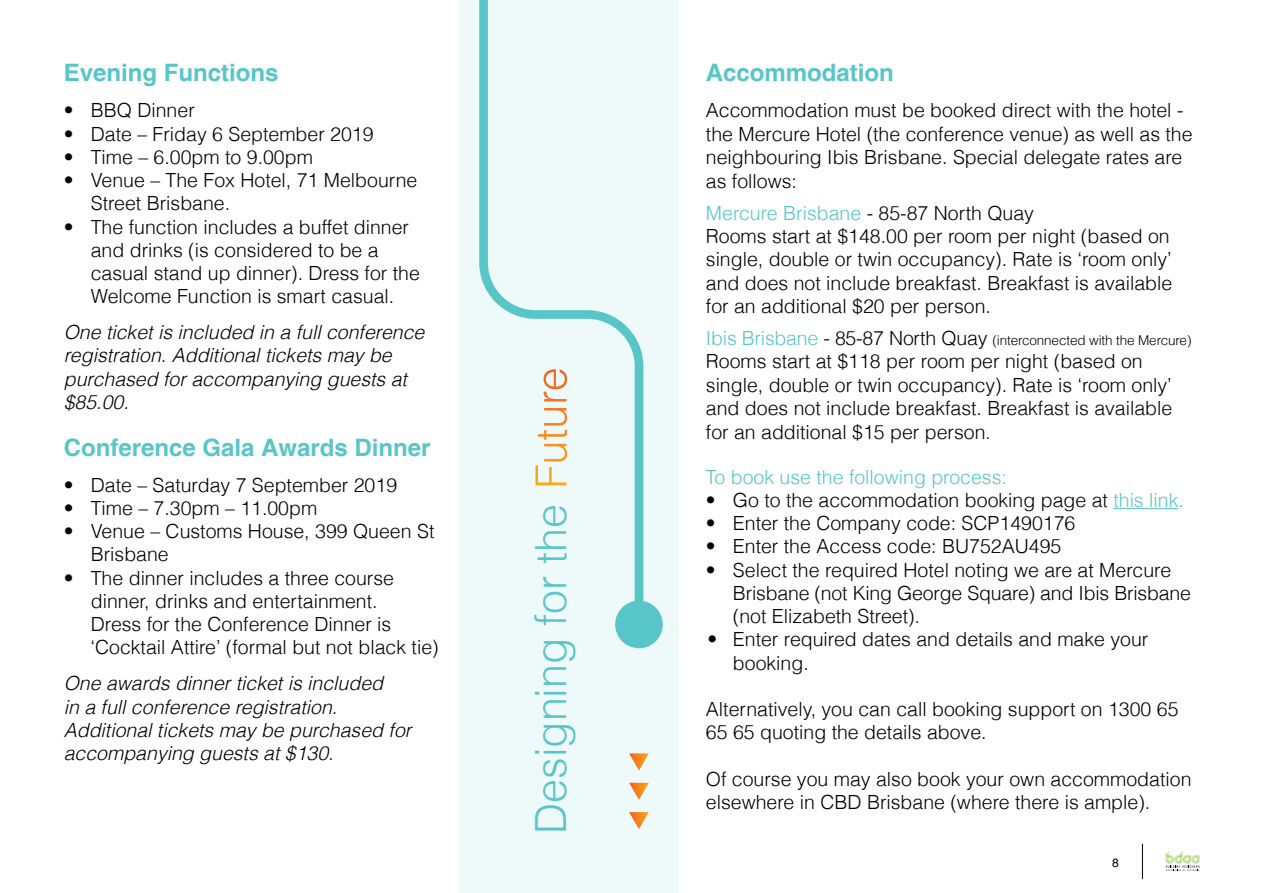
<style>
.page{position:relative;width:1263px;height:893px;background:#fff}
.page>*{position:absolute;margin:0;border:0;box-sizing:border-box;transform-origin:0 0}
.t1{font:300 43.05px "Helvetica";color:#58c5c9}
.t2{font:700 24px "Helvetica";color:#58c5c9}
.t3{font:300 19.5px/23.2px "Helvetica";color:#000}
.t4{font:italic 300 19.5px/23.2px "Helvetica";color:#000}
.t5{font:300 19.5px "Helvetica";color:#58c5c9}
.t6{font:300 13.5px "Helvetica";letter-spacing:-.01em;color:#000}
.t7{font:12px "Helvetica";color:#000}
.s1{color:#fff}
.s2{color:#58c5c9}
.s3{font-size:19.5px;color:#58c5c9}
.s4{font-size:19.5px}
.s5{font-size:18px}
</style>
<div class="page">
<div style="left:459px;top:0;width:219px;height:893px;background:#eef9fa"></div>
<svg style="left:479px;top:0;width:164px;height:620px"></svg>
<svg style="left:629px;top:753px;width:20px;height:17px"></svg>
<svg style="left:629px;top:783px;width:20px;height:17px"></svg>
<svg style="left:629px;top:812px;width:20px;height:17px"></svg>
<hr style="left:1113px;top:508px;width:65px;height:1px;background:#58c5c9">
<div style="left:615px;top:601px;width:48px;height:47px;background:#58c5c9;border-radius:50%"></div>
<svg style="left:1166px;top:851px;width:33px;height:20px"></svg>
<hr style="left:1142px;top:844px;width:1px;height:35px;background:#000">
<p class="t2" style="left:64px;top:58px;width:216px">Evening Functions</p>
<p class="t3" style="left:64px;top:98px;width:133px">• BBQ Dinner</p>
<p class="t3" style="left:64px;top:121px;width:311px">• Date – Friday 6 September 2019</p>
<p class="t3" style="left:64px;top:144px;width:251px">• Time – 6.00pm to 9.00pm</p>
<p class="t3" style="left:91px;top:168px;width:328px;text-indent:-27px">• Venue – The Fox Hotel, 71 Melbourne<br>Street Brisbane.</p>
<p class="t3" style="left:91px;top:214px;width:331px;text-indent:-27px">• The function includes a buffet dinner and drinks (is considered to be a casual stand up dinner). Dress for the Welcome Function is smart casual.</p>
<p class="t4" style="left:64px;top:320px;width:362px">One ticket is included in a full conference registration. Additional tickets may be purchased for accompanying guests at $85.00.</p>
<p class="t2" style="left:64px;top:432px;width:368px">Conference Gala Awards Dinner</p>
<p class="t3" style="left:64px;top:472px;width:335px">• Date – Saturday 7 September 2019</p>
<p class="t3" style="left:64px;top:495px;width:255px">• Time – 7.30pm – 11.00pm</p>
<p class="t3" style="left:91px;top:519px;width:345px;text-indent:-27px">• Venue – Customs House, 399 Queen St<br>Brisbane</p>
<p class="t3" style="left:91px;top:565px;width:349px;text-indent:-27px">• The dinner includes a three course dinner, drinks and entertainment.<br>Dress for the Conference Dinner is ‘Cocktail Attire’ (formal but not black tie)</p>
<p class="t4" style="left:64px;top:671px;width:349px">One awards dinner ticket is included<br>in a full conference registration.<br>Additional tickets may be purchased for accompanying guests at $130.</p>
<h1 class="t1" style="left:516px;top:834px;width:468px;rotate:-90deg">Designing for the <span class="s1">Future</span></h1>
<p class="t2" style="left:706px;top:58px;width:190px">Accommodation</p>
<p class="t3" style="left:706px;top:98px;width:488px">Accommodation must be booked direct with the hotel - the Mercure Hotel (the conference venue) as well as the neighbouring Ibis Brisbane. Special delegate rates are as follows:</p>
<p class="t3" style="left:706px;top:200px;width:468px"><span class="s2">Mercure Brisbane</span> - 85-87 North Quay<br>Rooms start at $148.00 per room per night (based on single, double or twin occupancy). Rate is ‘room only’ and does not include breakfast. Breakfast is available for an additional $20 per person.</p>
<p class="t6" style="left:706px;top:329px;width:487px"><span class="s3">Ibis Brisbane</span> <span class="s4">- 85-87 North Quay</span> (interconnected with the Mercure)</p>
<p class="t3" style="left:706px;top:349px;width:468px">Rooms start at $118 per room per night (based on single, double or twin occupancy). Rate is ‘room only’ and does not include breakfast. Breakfast is available for an additional $15 per person<span class="s5">.</span></p>
<p class="t5" style="left:706px;top:461px;width:302px">To book use the following process:</p>
<p class="t3" style="left:706px;top:487px;width:479px">• Go to the accommodation booking page at <span class="s2">this link.</span></p>
<p class="t3" style="left:706px;top:511px;width:371px">• Enter the Company code: SCP1490176</p>
<p class="t3" style="left:706px;top:534px;width:357px">• Enter the Access code: BU752AU495</p>
<p class="t3" style="left:733px;top:557px;width:460px;text-indent:-27px">• Select the required Hotel noting we are at Mercure<br>Brisbane (not King George Square) and Ibis Brisbane (not Elizabeth Street).</p>
<p class="t3" style="left:733px;top:627px;width:417px;text-indent:-26px">• Enter required dates and details and make your booking.</p>
<p class="t3" style="left:706px;top:697px;width:474px">Alternatively, you can call booking support on 1300 65<br>65 65 quoting the details above.</p>
<p class="t3" style="left:706px;top:766px;width:487px">Of course you may also book your own accommodation elsewhere in CBD Brisbane (where there is ample).</p>
<p class="t7" style="left:1112px;top:855px;width:8px">8</p>
</div>
